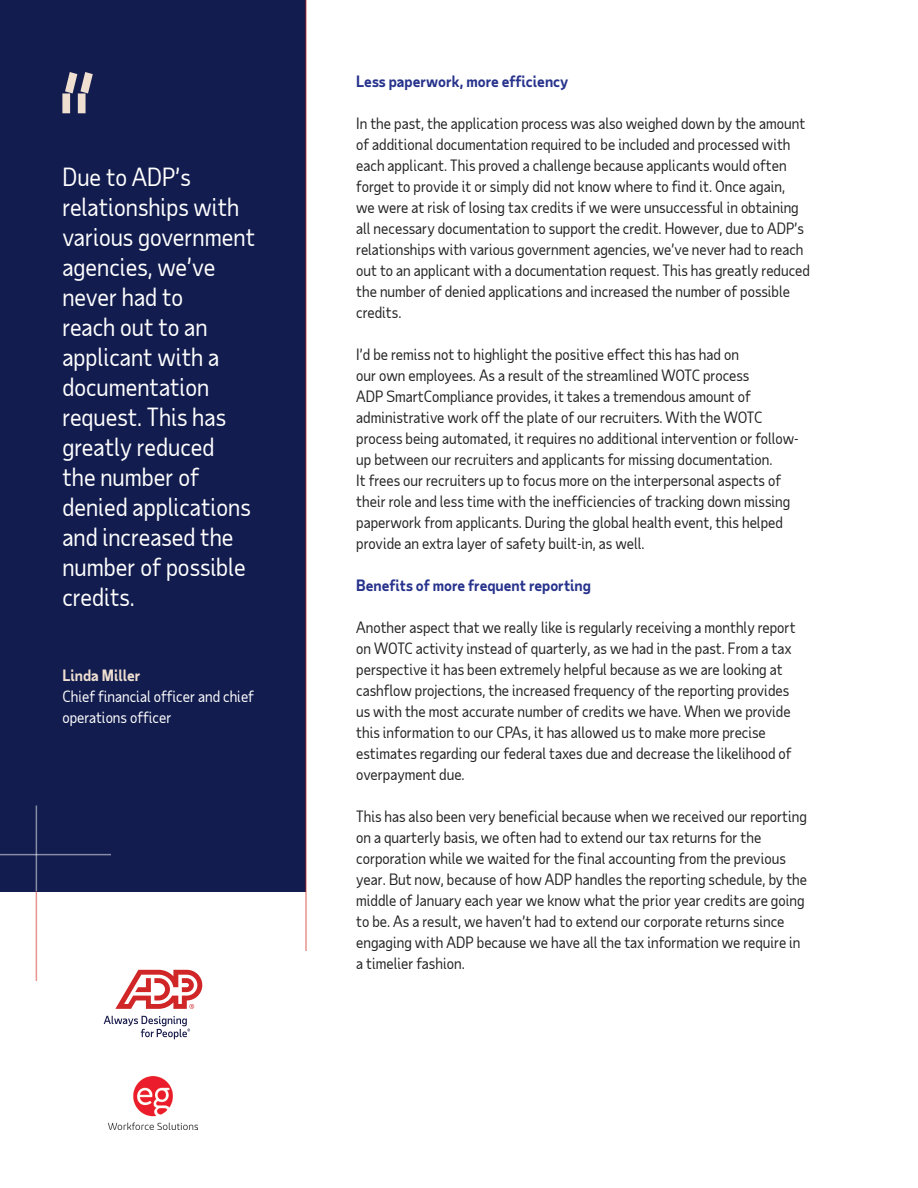
<style>
.page{position:relative;width:918px;height:1188px;background:#fff}
.page>*{position:absolute;margin:0;border:0;box-sizing:border-box;transform-origin:0 0}
.Accent_-_quote{font:24px/30px "Taub Sans";color:#fff}
.Body{font:15px/21px "Taub Sans";color:#222}
.Second-level_heading{font:700 15px "Taub Sans";color:#26328c}
.Body-2{font:15px/21px "Taub Sans";color:#fff}
.s1{font-weight:700;color:#efdfd1}
</style>
<div class="page">
<div style="left:0;top:0;width:306px;height:891px;background:#121c4e"></div>
<svg style="left:62px;top:72px;width:31px;height:41px"></svg>
<hr style="left:305px;top:0;width:2px;height:951px;background:#d0271d">
<hr style="left:36px;top:891px;width:1px;height:90px;background:#d0271d">
<hr style="left:0;top:854px;width:111px;height:1px;background:#fff">
<hr style="left:36px;top:806px;width:1px;height:85px;background:#fff">
<svg style="left:104px;top:1016px;width:86px;height:23px"></svg>
<svg style="left:115px;top:970px;width:87px;height:39px"></svg>
<img style="left:108px;top:1077px;width:89px;height:53px">
<p class="Accent_-_quote" style="left:62px;top:162px;width:194px">Due to ADP’s relationships with various government agencies, we’ve never had to<br>reach out to an applicant with a documentation request. This has greatly reduced<br>the number of denied applications and increased the number of possible credits.</p>
<p class="Body-2" style="left:62px;top:665px;width:193px"><span class="s1">Linda Miller<br></span>Chief financial officer and chief operations officer</p>
<p class="Second-level_heading" style="left:356px;top:72px;width:214px">Less paperwork, more efficiency</p>
<p class="Body" style="left:356px;top:113px;width:455px">In the past, the application process was also weighed down by the amount of additional documentation required to be included and processed with each applicant. This proved a challenge because applicants would often forget to provide it or simply did not know where to find it. Once again,<br>we were at risk of losing tax credits if we were unsuccessful in obtaining all necessary documentation to support the credit. However, due to ADP’s relationships with various government agencies, we’ve never had to reach out to an applicant with a documentation request. This has greatly reduced the number of denied applications and increased the number of possible credits.</p>
<p class="Body" style="left:356px;top:344px;width:444px">I’d be remiss not to highlight the positive effect this has had on<br>our own employees. As a result of the streamlined WOTC process<br>ADP SmartCompliance provides, it takes a tremendous amount of administrative work off the plate of our recruiters. With the WOTC process being automated, it requires no additional intervention or follow&shy;up between our recruiters and applicants for missing documentation.<br>It frees our recruiters up to focus more on the interpersonal aspects of their role and less time with the inefficiencies of tracking down missing paperwork from applicants. During the global health event, this helped provide an extra layer of safety built-in, as well.</p>
<p class="Second-level_heading" style="left:356px;top:576px;width:236px">Benefits of more frequent reporting</p>
<p class="Body" style="left:356px;top:617px;width:441px">Another aspect that we really like is regularly receiving a monthly report on WOTC activity instead of quarterly, as we had in the past. From a tax perspective it has been extremely helpful because as we are looking at cashflow projections, the increased frequency of the reporting provides us with the most accurate number of credits we have. When we provide this information to our CPAs, it has allowed us to make more precise estimates regarding our federal taxes due and decrease the likelihood of overpayment due.</p>
<p class="Body" style="left:356px;top:806px;width:452px">This has also been very beneficial because when we received our reporting on a quarterly basis, we often had to extend our tax returns for the corporation while we waited for the final accounting from the previous year. But now, because of how ADP handles the reporting schedule, by the middle of January each year we know what the prior year credits are going to be. As a result, we haven’t had to extend our corporate returns since engaging with ADP because we have all the tax information we require in a timelier fashion.</p>
</div>
